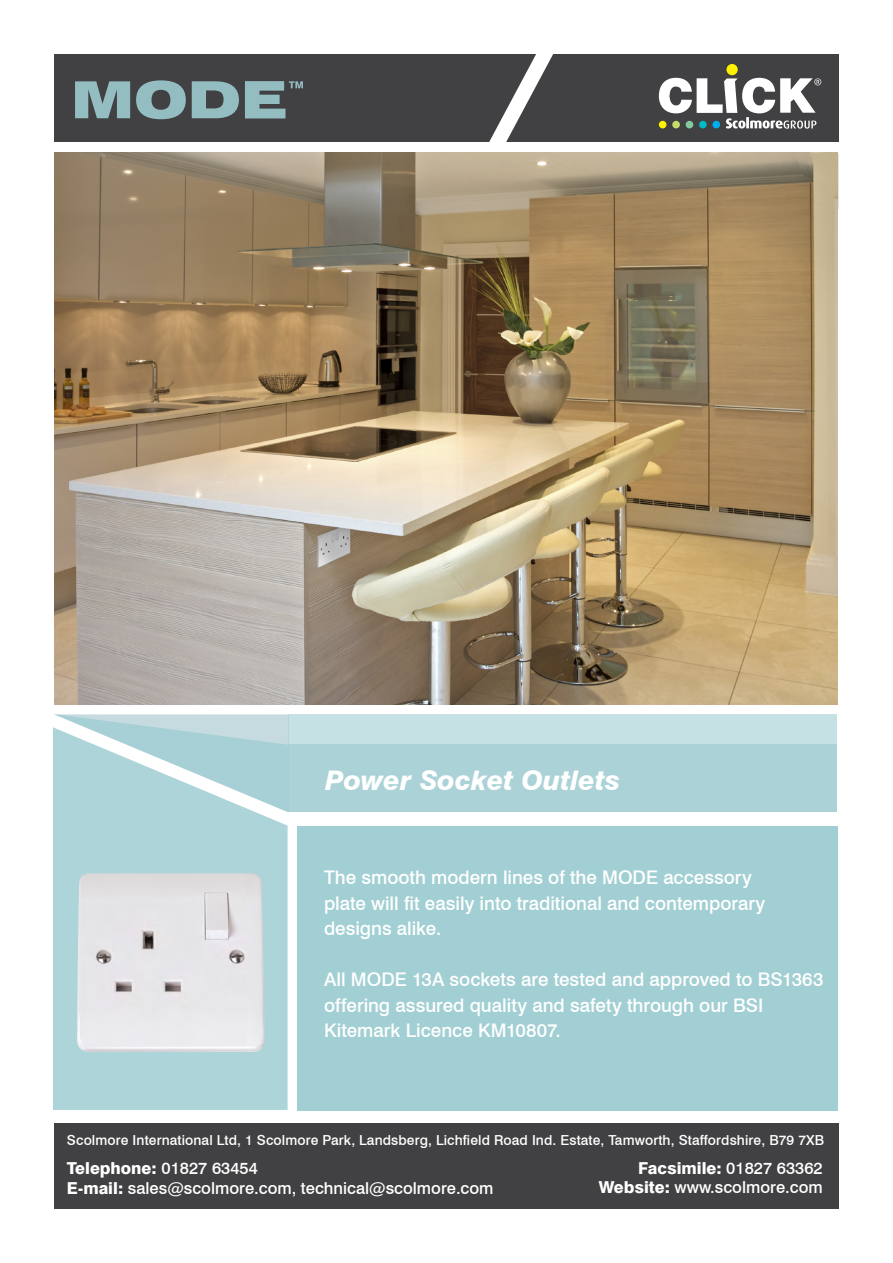
<style>
.page{position:relative;width:893px;height:1263px;background:#fff}
.page>*{position:absolute;margin:0;border:0;box-sizing:border-box;transform-origin:0 0}
.t1{font:italic 800 27px "Swiss 721 BT";color:#fff}
.t2{font:500 18.75px/25.5px "Swiss 721 BT";color:#fff}
.t3{font:500 16.5px/19.8px "Swiss 721 BT";color:#fff}
.t4{font:500 13.8px "Swiss 721 BT";letter-spacing:.01em;color:#fff}
.s1{font-weight:800}
</style>
<div class="page">
<div style="left:54px;top:1123px;width:785px;height:86px;background:#414042"></div>
<div style="left:54px;top:54px;width:785px;height:87px;background:#414042"></div>
<svg style="left:475px;top:54px;width:94px;height:99px"></svg>
<svg style="left:75px;top:81px;width:55px;height:37px"></svg>
<svg style="left:136px;top:80px;width:50px;height:39px"></svg>
<svg style="left:192px;top:81px;width:47px;height:37px"></svg>
<svg style="left:245px;top:81px;width:58px;height:37px"></svg>
<div style="left:726px;top:64px;width:12px;height:11px;background:#fff200;border-radius:50%"></div>
<svg style="left:659px;top:78px;width:162px;height:51px"></svg>
<img style="left:54px;top:153px;width:783px;height:551px">
<div style="left:289px;top:714px;width:548px;height:98px;background:#c5e1e4"></div>
<div style="left:289px;top:745px;width:548px;height:67px;background:#abd3d7"></div>
<svg style="left:54px;top:714px;width:235px;height:98px;background:#c5dce0"></svg>
<svg style="left:53px;top:727px;width:235px;height:383px;background:#b1d5da"></svg>
<div style="left:297px;top:826px;width:540px;height:284px;background:#a2cfd3"></div>
<img style="left:77px;top:873px;width:188px;height:179px">
<h1 class="t1" style="left:325px;top:764px;width:297px">Power Socket Outlets</h1>
<p class="t2" style="left:324px;top:865px;width:443px">The smooth modern lines of the MODE accessory plate will fit easily into traditional and contemporary designs alike.</p>
<p class="t2" style="left:324px;top:967px;width:501px">All MODE 13A sockets are tested and approved to BS1363 offering assured quality and safety through our BSI<br>Kitemark Licence KM10807.</p>
<p class="t4" style="left:67px;top:1132px;width:759px">Scolmore International Ltd, 1 Scolmore Park, Landsberg, Lichfield Road Ind. Estate, Tamworth, Staffordshire, B79 7XB</p>
<p class="t3" style="left:67px;top:1158px;width:428px"><span class="s1">Telephone:</span> 01827 63454<br><span class="s1">E-mail:</span> sales@scolmore.com, technical@scolmore.com</p>
<p class="t3" style="left:599px;top:1158px;width:226px;text-align:right"><span class="s1">Facsimile:</span> 01827 63362<br><span class="s1">Website:</span> www.scolmore.com</p>
</div>
